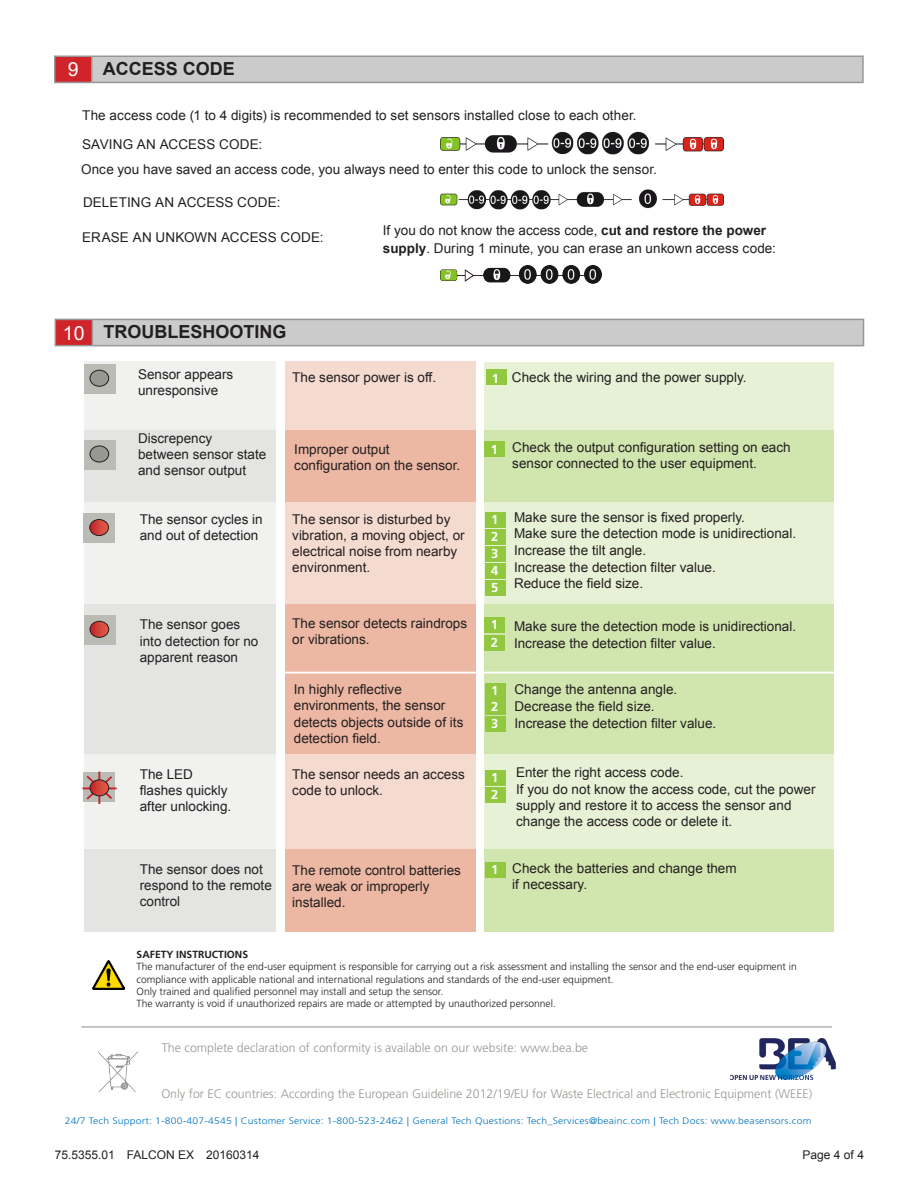
<style>
.page{position:relative;width:918px;height:1188px;background:#fff}
.page>*{position:absolute;margin:0;border:0;box-sizing:border-box;transform-origin:0 0}
.t1{font:19.5px "Arial";color:#fff}
.t2{font:700 18px "Arial";color:#231f20}
.t3{font:13.5px/16.2px "Arial";color:#231f20}
.t4{font:700 12.9px/17.1px "Frutiger LT Std";color:#fff;text-align:justify}
.t5{font:300 12.45px "Frutiger LT Std";color:#969991}
.t6{font:12px "Arial";color:#231f20}
.t7{font:300 10.35px/12.5px "Frutiger LT Std";color:#231f20}
.t8{font:700 10.35px "Frutiger LT Std";color:#231f20}
.t9{font:300 9.3px "Frutiger LT Std";letter-spacing:.02em;color:#0073bc;scale:1.11 1}
.s1{font-weight:400;font-size:19.5px;color:#fff}
.s2{font-weight:700}
</style>
<div class="page">
<div style="left:55px;top:56px;width:37px;height:26px;background:#d1232a"></div>
<div style="left:92px;top:56px;width:771px;height:26px;background:#cbcbcb"></div>
<hr style="left:54px;top:56px;width:38px;height:1px;background:#969696">
<hr style="left:54px;top:57px;width:2px;height:25px;background:#969696">
<hr style="left:92px;top:56px;width:772px;height:1px;background:#969696">
<svg style="left:91px;top:57px;width:1px;height:25px"></svg>
<hr style="left:862px;top:57px;width:2px;height:25px;background:#969696">
<hr style="left:54px;top:82px;width:38px;height:1px;background:#969696">
<hr style="left:92px;top:82px;width:772px;height:1px;background:#969696">
<div style="left:55px;top:319px;width:37px;height:27px;background:#d1232a"></div>
<div style="left:92px;top:319px;width:772px;height:27px;background:#cbcbcb"></div>
<hr style="left:55px;top:319px;width:37px;height:1px;background:#969696">
<svg style="left:55px;top:320px;width:1px;height:25px"></svg>
<hr style="left:92px;top:319px;width:772px;height:1px;background:#969696">
<svg style="left:92px;top:320px;width:1px;height:25px"></svg>
<svg style="left:863px;top:320px;width:1px;height:25px"></svg>
<hr style="left:55px;top:345px;width:37px;height:1px;background:#969696">
<hr style="left:92px;top:345px;width:772px;height:1px;background:#969696">
<div style="left:285px;top:361px;width:191px;height:571px;background:#ecb7a3"></div>
<div style="left:485px;top:362px;width:349px;height:570px;background:#d1e5af"></div>
<div style="left:84px;top:361px;width:191px;height:571px;background:#e4e5e3"></div>
<svg style="left:84px;top:361px;width:750px;height:69px"></svg>
<svg style="left:83px;top:502px;width:751px;height:102px"></svg>
<div style="left:486px;top:369px;width:20px;height:16px;background:#91c83f"></div>
<div style="left:84px;top:440px;width:31px;height:29px;background:#bbbbb5"></div>
<div style="left:90px;top:446px;width:19px;height:16px;background:#969991;border-radius:50%"></div>
<div style="left:90px;top:445px;width:19px;height:17px;border:1px solid #231f20;border-radius:50%"></div>
<div style="left:83px;top:514px;width:32px;height:29px;background:#bbbbb5"></div>
<svg style="left:90px;top:521px;width:18px;height:15px"></svg>
<div style="left:89px;top:519px;width:20px;height:17px;border:1px solid #231f20;border-radius:50%"></div>
<div style="left:84px;top:615px;width:31px;height:29px;background:#bbbbb5"></div>
<svg style="left:90px;top:621px;width:19px;height:16px"></svg>
<div style="left:90px;top:621px;width:19px;height:17px;border:1px solid #231f20;border-radius:50%"></div>
<svg style="left:84px;top:754px;width:750px;height:94px"></svg>
<div style="left:485px;top:512px;width:21px;height:15px;background:#91c83f"></div>
<div style="left:485px;top:529px;width:21px;height:16px;background:#91c83f"></div>
<div style="left:485px;top:546px;width:21px;height:16px;background:#91c83f"></div>
<div style="left:485px;top:563px;width:21px;height:16px;background:#91c83f"></div>
<div style="left:485px;top:580px;width:21px;height:16px;background:#91c83f"></div>
<div style="left:485px;top:618px;width:20px;height:15px;background:#91c83f"></div>
<div style="left:485px;top:635px;width:20px;height:16px;background:#91c83f"></div>
<div style="left:83px;top:773px;width:32px;height:29px;background:#bbbbb5"></div>
<hr style="left:98px;top:772px;width:2px;height:32px;background:#c72026">
<hr style="left:83px;top:788px;width:34px;height:1px;background:#c72026">
<svg style="left:85px;top:774px;width:29px;height:27px"></svg>
<div style="left:90px;top:779px;width:19px;height:17px;border:1px solid #231f20;border-radius:50%"></div>
<div style="left:485px;top:770px;width:21px;height:16px;background:#91c83f"></div>
<div style="left:485px;top:787px;width:21px;height:16px;background:#91c83f"></div>
<div style="left:485px;top:442px;width:20px;height:15px;background:#91c83f"></div>
<div style="left:485px;top:683px;width:21px;height:16px;background:#91c83f"></div>
<div style="left:485px;top:700px;width:21px;height:15px;background:#91c83f"></div>
<div style="left:485px;top:716px;width:21px;height:16px;background:#91c83f"></div>
<hr style="left:283px;top:672px;width:554px;height:2px;background:#fff">
<div style="left:485px;top:862px;width:21px;height:16px;background:#91c83f"></div>
<div style="left:85px;top:364px;width:31px;height:29px;background:#bbbbb5"></div>
<div style="left:90px;top:370px;width:19px;height:16px;background:#969991;border-radius:50%"></div>
<div style="left:90px;top:370px;width:19px;height:17px;border:1px solid #231f20;border-radius:50%"></div>
<hr style="left:81px;top:1026px;width:751px;height:1px;background:#231f20">
<img style="left:731px;top:1038px;width:104px;height:42px">
<img style="left:98px;top:1051px;width:40px;height:41px">
<img style="left:92px;top:961px;width:32px;height:28px">
<img style="left:440px;top:131px;width:283px;height:24px">
<img style="left:440px;top:189px;width:283px;height:21px">
<img style="left:440px;top:266px;width:162px;height:18px">
<h1 class="t1" style="left:68px;top:57px;width:12px">9</h1>
<h2 class="t2" style="left:103px;top:57px;width:134px">ACCESS CODE</h2>
<p class="t3" style="left:82px;top:107px;width:556px">The access code (1 to 4 digits) is recommended to set sensors installed close to each other.</p>
<p class="t3" style="left:82px;top:136px;width:182px">SAVING AN ACCESS CODE:</p>
<p class="t3" style="left:81px;top:161px;width:577px">Once you have saved an access code, you always need to enter this code to unlock the sensor.</p>
<p class="t3" style="left:83px;top:194px;width:199px">DELETING AN ACCESS CODE:</p>
<p class="t3" style="left:82px;top:229px;width:243px">ERASE AN UNKOWN ACCESS CODE:</p>
<h2 class="t2" style="left:63px;top:320px;width:225px"><span class="s1">10</span> TROUBLESHOOTING</h2>
<p class="t3" style="left:383px;top:222px;width:395px;line-height:17.1px">If you do not know the access code, <span class="s2">cut and restore the power supply</span>. During 1 minute, you can erase an unkown access code:</p>
<p class="t3" style="left:138px;top:366px;width:97px">Sensor appears unresponsive</p>
<p class="t3" style="left:138px;top:430px;width:130px">Discrepency between sensor state and sensor output</p>
<p class="t3" style="left:292px;top:369px;width:145px">The sensor power is off.</p>
<p class="t3" style="left:512px;top:370px;width:236px">Check the wiring and the power supply.</p>
<p class="t4" style="left:492px;top:370px;width:9px">1</p>
<p class="t3" style="left:294px;top:441px;width:167px">Improper output configuration on the sensor.</p>
<p class="t4" style="left:491px;top:441px;width:9px">1</p>
<p class="t3" style="left:512px;top:439px;width:280px">Check the output configuration setting on each sensor connected to the user equipment.</p>
<p class="t3" style="left:140px;top:511px;width:125px">The sensor cycles in and out of detection</p>
<p class="t3" style="left:292px;top:511px;width:174px">The sensor is disturbed by vibration, a moving object, or electrical noise from nearby environment.</p>
<p class="t3" style="left:140px;top:617px;width:120px">The sensor goes into detection for no apparent reason</p>
<p class="t3" style="left:292px;top:615px;width:176px">The sensor detects raindrops or vibrations.</p>
<p class="t3" style="left:294px;top:681px;width:171px">In highly reflective environments, the sensor detects objects outside of its detection field.</p>
<p class="t3" style="left:140px;top:766px;width:93px">The LED flashes quickly after unlocking.</p>
<p class="t3" style="left:140px;top:861px;width:134px">The sensor does not respond to the remote control</p>
<p class="t3" style="left:292px;top:767px;width:174px">The sensor needs an access code to unlock.</p>
<p class="t3" style="left:292px;top:862px;width:170px">The remote control batteries are weak or improperly installed.</p>
<p class="t4" style="left:491px;top:511px;width:9px">1<br>2<br>3<br>4<br>5</p>
<p class="t4" style="left:491px;top:616px;width:9px">1<br>2</p>
<p class="t4" style="left:491px;top:682px;width:9px;line-height:16.6px">1<br>2<br>3</p>
<p class="t3" style="left:514px;top:509px;width:284px;line-height:16.6px">Make sure the sensor is fixed properly.<br>Make sure the detection mode is unidirectional.<br>Increase the tilt angle.<br>Increase the detection filter value.<br>Reduce the field size.</p>
<p class="t3" style="left:514px;top:618px;width:284px;line-height:16.6px">Make sure the detection mode is unidirectional.<br>Increase the detection filter value.</p>
<p class="t3" style="left:514px;top:681px;width:203px;line-height:16.6px">Change the antenna angle.<br>Decrease the field size.<br>Increase the detection filter value.</p>
<p class="t4" style="left:491px;top:769px;width:9px">1<br>2</p>
<p class="t4" style="left:491px;top:861px;width:9px">1</p>
<p class="t3" style="left:516px;top:765px;width:301px">Enter the right access code.<br>If you do not know the access code, cut the power supply and restore it to access the sensor and change the access code or delete it.</p>
<p class="t3" style="left:512px;top:860px;width:226px">Check the batteries and change them if necessary.</p>
<p class="t8" style="left:137px;top:948px;width:113px">SAFETY INSTRUCTIONS</p>
<p class="t7" style="left:137px;top:960px;width:662px">The manufacturer of the end-user equipment is responsible for carrying out a risk assessment and installing the sensor and the end-user equipment in compliance with applicable national and international regulations and standards of the end-user equipment.<br>Only trained and qualified personnel may install and setup the sensor.<br>The warranty is void if unauthorized repairs are made or attempted by unauthorized personnel.</p>
<p class="t5" style="left:162px;top:1041px;width:428px">The complete declaration of conformity is available on our website: www.bea.be</p>
<p class="t5" style="left:161px;top:1087px;width:652px">Only for EC countries: According the European Guideline 2012/19/EU for Waste Electrical and Electronic Equipment (WEEE)</p>
<p class="t9" style="left:65px;top:1116px;width:674px">24/7 Tech Support: 1-800-407-4545 | Customer Service: 1-800-523-2462 | General Tech Questions: Tech_Services@beainc.com | Tech Docs: www.beasensors.com</p>
<p class="t6" style="left:55px;top:1147px;width:206px">75.5355.01 FALCON EX 20160314</p>
<p class="t6" style="left:803px;top:1147px;width:63px">Page 4 of 4</p>
</div>
